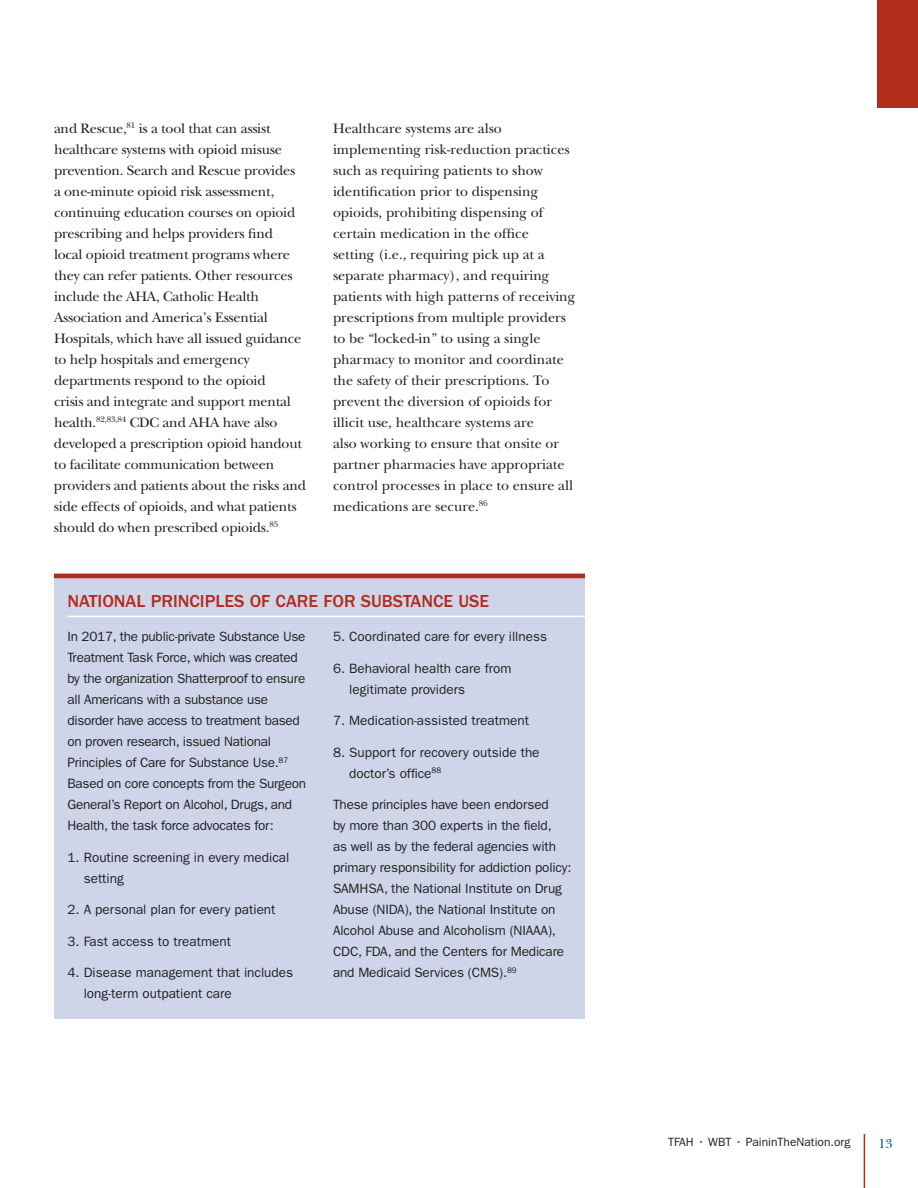
<style>
.page{position:relative;width:918px;height:1188px;background:#fff}
.page>*{position:absolute;margin:0;border:0;box-sizing:border-box;transform-origin:0 0}
.t1{font:500 18px "Franklin Gothic LT";color:#b22c1c}
.t2{font:14.25px/21px "New Baskerville";letter-spacing:-.015em;color:#231f20}
.t3{font:13.5px/21px "Franklin Gothic LT";letter-spacing:-.01em;color:#231f20}
.t4{font:13.5px "New Baskerville";color:#00529c}
.t5{font:12px "Franklin Gothic LT";color:#231f20}
.s1{color:#b22c1c}
</style>
<div class="page">
<hr style="left:864px;top:1134px;width:1px;height:54px;background:#b22c1c">
<div style="left:878px;top:0;width:40px;height:108px;background:#b22c1c"></div>
<div style="left:54px;top:574px;width:531px;height:445px;background:#cfd5e9"></div>
<hr style="left:68px;top:616px;width:517px;height:1px;background:#fff">
<hr style="left:54px;top:574px;width:531px;height:4px;background:#b22c1c">
<p class="t2" style="left:54px;top:117px;width:254px">and Rescue,<sup>81</sup> is a tool that can assist healthcare systems with opioid misuse prevention. Search and Rescue provides<br>a one-minute opioid risk assessment, continuing education courses on opioid prescribing and helps providers find<br>local opioid treatment programs where they can refer patients. Other resources include the AHA, Catholic Health Association and America’s Essential Hospitals, which have all issued guidance to help hospitals and emergency departments respond to the opioid<br>crisis and integrate and support mental health.<sup>82,83,84</sup> CDC and AHA have also developed a prescription opioid handout to facilitate communication between providers and patients about the risks and side effects of opioids, and what patients should do when prescribed opioids.<sup>85</sup></p>
<p class="t2" style="left:333px;top:117px;width:244px">Healthcare systems are also implementing risk-reduction practices such as requiring patients to show identification prior to dispensing opioids, prohibiting dispensing of certain medication in the office<br>setting (i.e., requiring pick up at a separate pharmacy), and requiring patients with high patterns of receiving prescriptions from multiple providers to be “locked-in” to using a single pharmacy to monitor and coordinate the safety of their prescriptions. To prevent the diversion of opioids for illicit use, healthcare systems are<br>also working to ensure that onsite or partner pharmacies have appropriate control processes in place to ensure all medications are secure.<sup>86</sup></p>
<p class="t1" style="left:68px;top:591px;width:423px">NATIONAL PRINCIPLES OF CARE FOR SUBSTANCE USE</p>
<p class="t3" style="left:67px;top:626px;width:240px">In 2017, the public-private Substance Use Treatment Task Force, which was created by the organization Shatterproof to ensure all Americans with a substance use disorder have access to treatment based on proven research, issued National Principles of Care for Substance Use.<sup>87<br></sup>Based on core concepts from the Surgeon General’s Report on Alcohol, Drugs, and Health, the task force advocates for:</p>
<p class="t3" style="left:84px;top:847px;width:207px;text-indent:-16px">1. Routine screening in every medical setting</p>
<p class="t3" style="left:67px;top:899px;width:210px">2. A personal plan for every patient</p>
<p class="t3" style="left:67px;top:931px;width:165px">3. Fast access to treatment</p>
<p class="t3" style="left:84px;top:962px;width:211px;text-indent:-16px">4. Disease management that includes long-term outpatient care</p>
<p class="t3" style="left:333px;top:626px;width:216px">5. Coordinated care for every illness</p>
<p class="t3" style="left:349px;top:658px;width:164px;text-indent:-16px">6. Behavioral health care from legitimate providers</p>
<p class="t3" style="left:333px;top:710px;width:198px">7. Medication-assisted treatment</p>
<p class="t3" style="left:349px;top:742px;width:192px;text-indent:-16px">8. Support for recovery outside the doctor’s office<sup>88</sup></p>
<p class="t3" style="left:333px;top:794px;width:240px">These principles have been endorsed<br>by more than 300 experts in the field,<br>as well as by the federal agencies with primary responsibility for addiction policy:<br>SAMHSA, the National Institute on Drug Abuse (NIDA), the National Institute on Alcohol Abuse and Alcoholism (NIAAA), CDC, FDA, and the Centers for Medicare and Medicaid Services (CMS).<sup>89</sup></p>
<p class="t5" style="left:668px;top:1135px;width:184px">TFAH <span class="s1">•</span> WBT <span class="s1">•</span> PaininTheNation.org</p>
<p class="t4" style="left:879px;top:1135px;width:16px">13</p>
</div>
